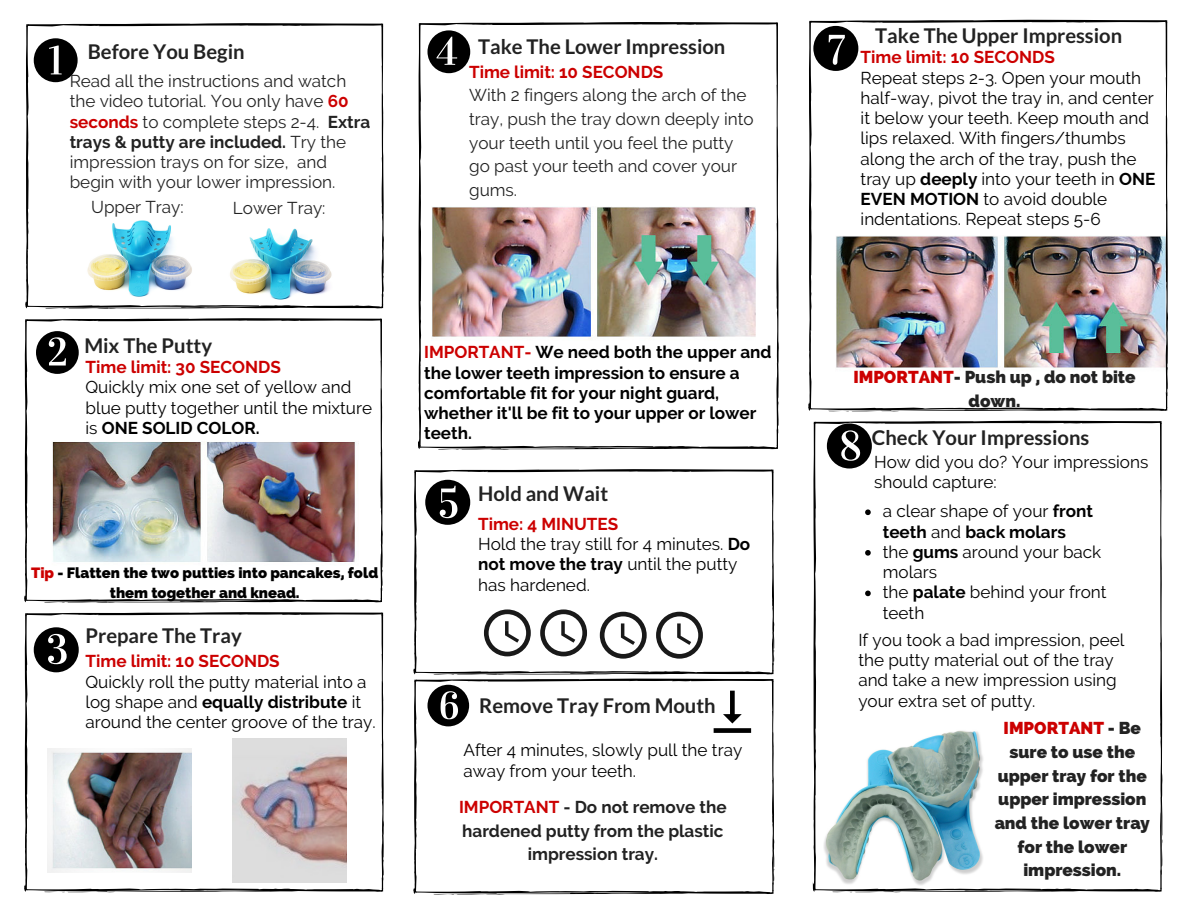
<style>
.page{position:relative;width:1188px;height:919px;background:#fff}
.page>*{position:absolute;margin:0;border:0;box-sizing:border-box;transform-origin:0 0}
.t1{font:700 20.25px "Lato";color:#222}
.t2{font:17.1px/20.2px "Raleway";color:#000}
.t3{font:17.1px/20.2px "Raleway";color:#222}
.t4{font:700 17.1px/20.2px "Raleway";color:#000}
.t5{font:800 17.1px/23.7px "Raleway";color:#222;text-align:center}
.t6{font:700 17.1px "Raleway";color:#c00}
.t7{font:700 17.1px/23.7px "Raleway";color:#222;text-align:center}
.t8{font:800 14.85px/20.2px "Raleway";color:#000;text-align:center}
.s1{font-weight:700;color:#c00}
.s2{font-weight:700}
.s3{color:#c00}
</style>
<div class="page">
<img style="left:24px;top:318px;width:359px;height:285px">
<svg style="left:25px;top:23px;width:359px;height:286px"></svg>
<svg style="left:24px;top:612px;width:360px;height:280px"></svg>
<img style="left:418px;top:22px;width:361px;height:428px">
<img style="left:808px;top:19px;width:360px;height:393px">
<svg style="left:813px;top:420px;width:350px;height:472px"></svg>
<svg style="left:413px;top:469px;width:361px;height:425px"></svg>
<img style="left:233px;top:738px;width:113px;height:144px">
<p class="t1" style="left:88px;top:39px;width:158px">Before You Begin</p>
<p class="t3" style="left:70px;top:71px;width:302px">Read all the instructions and watch the video tutorial. You only have <span class="s1">60 seconds</span> to complete steps 2-4. <span class="s2">Extra trays &amp; putty are included.</span> Try the impression trays on for size, and begin with your lower impression.</p>
<p class="t3" style="left:91px;top:197px;width:94px">Upper Tray:</p>
<p class="t3" style="left:233px;top:198px;width:94px">Lower Tray:</p>
<p class="t1" style="left:478px;top:34px;width:249px">Take The Lower Impression</p>
<p class="t6" style="left:469px;top:62px;width:196px">Time limit: 10 SECONDS</p>
<p class="t3" style="left:469px;top:83px;width:286px;line-height:23.7px">With 2 fingers along the arch of the tray, push the tray down deeply into your teeth until you feel the putty go past your teeth and cover your gums.</p>
<p class="t1" style="left:84px;top:332px;width:129px">Mix The Putty</p>
<p class="t6" style="left:86px;top:357px;width:197px">Time limit: 30 SECONDS</p>
<p class="t2" style="left:86px;top:377px;width:288px">Quickly mix one set of yellow and blue putty together until the mixture is <span class="s2">ONE SOLID COLOR.</span></p>
<p class="t8" style="left:31px;top:562px;width:349px"><span class="s3">Tip</span> - Flatten the two putties into pancakes, fold them together and knead.</p>
<p class="t1" style="left:86px;top:622px;width:158px">Prepare The Tray</p>
<p class="t6" style="left:86px;top:651px;width:196px">Time limit: 10 SECONDS</p>
<p class="t2" style="left:86px;top:671px;width:292px">Quickly roll the putty material into a log shape and <span class="s2">equally distribute</span> it around the center groove of the tray.</p>
<p class="t4" style="left:424px;top:342px;width:349px"><span class="s3">IMPORTANT-</span> We need both the upper and the lower teeth impression to ensure a comfortable fit for your night guard, whether it'll be fit to your upper or lower teeth.</p>
<p class="t1" style="left:478px;top:481px;width:132px">Hold and Wait</p>
<p class="t2" style="left:478px;top:513px;width:274px"><span class="s1">Time: 4 MINUTES<br></span>Hold the tray still for 4 minutes. <span class="s2">Do not move the tray</span> until the putty has hardened.</p>
<p class="t1" style="left:479px;top:692px;width:238px">Remove Tray From Mouth</p>
<p class="t2" style="left:464px;top:739px;width:280px">After 4 minutes, slowly pull the tray away from your teeth.</p>
<p class="t7" style="left:459px;top:794px;width:269px"><span class="s3">IMPORTANT</span> - Do not remove the hardened putty from the plastic impression tray.</p>
<p class="t1" style="left:875px;top:23px;width:249px">Take The Upper Impression</p>
<p class="t6" style="left:861px;top:47px;width:196px">Time limit: 10 SECONDS</p>
<p class="t2" style="left:861px;top:67px;width:296px">Repeat steps 2-3. Open your mouth half-way, pivot the tray in, and center it below your teeth. Keep mouth and lips relaxed. With fingers/thumbs along the arch of the tray, push the tray up <span class="s2">deeply</span> into your teeth in <span class="s2">ONE EVEN MOTION</span> to avoid double indentations. Repeat steps 5-6</p>
<p class="t5" style="left:853px;top:365px;width:284px"><span class="s3">IMPORTANT</span>- Push up , do not bite down.</p>
<p class="t1" style="left:872px;top:424px;width:219px">Check Your Impressions</p>
<p class="t2" style="left:874px;top:451px;width:276px">How did you do? Your impressions should capture:</p>
<p class="t2" style="left:883px;top:501px;width:225px">a clear shape of your <span class="s2">front teeth</span> and <span class="s2">back molars<br></span>the <span class="s2">gums</span> around your back molars<br>the <span class="s2">palate</span> behind your front teeth</p>
<p class="t2" style="left:858px;top:629px;width:268px">If you took a bad impression, peel the putty material out of the tray and take a new impression using your extra set of putty.</p>
<p class="t5" style="left:995px;top:716px;width:157px"><span class="s3">IMPORTANT</span> - Be sure to use the upper tray for the upper impression and the lower tray for the lower impression.</p>
</div>
